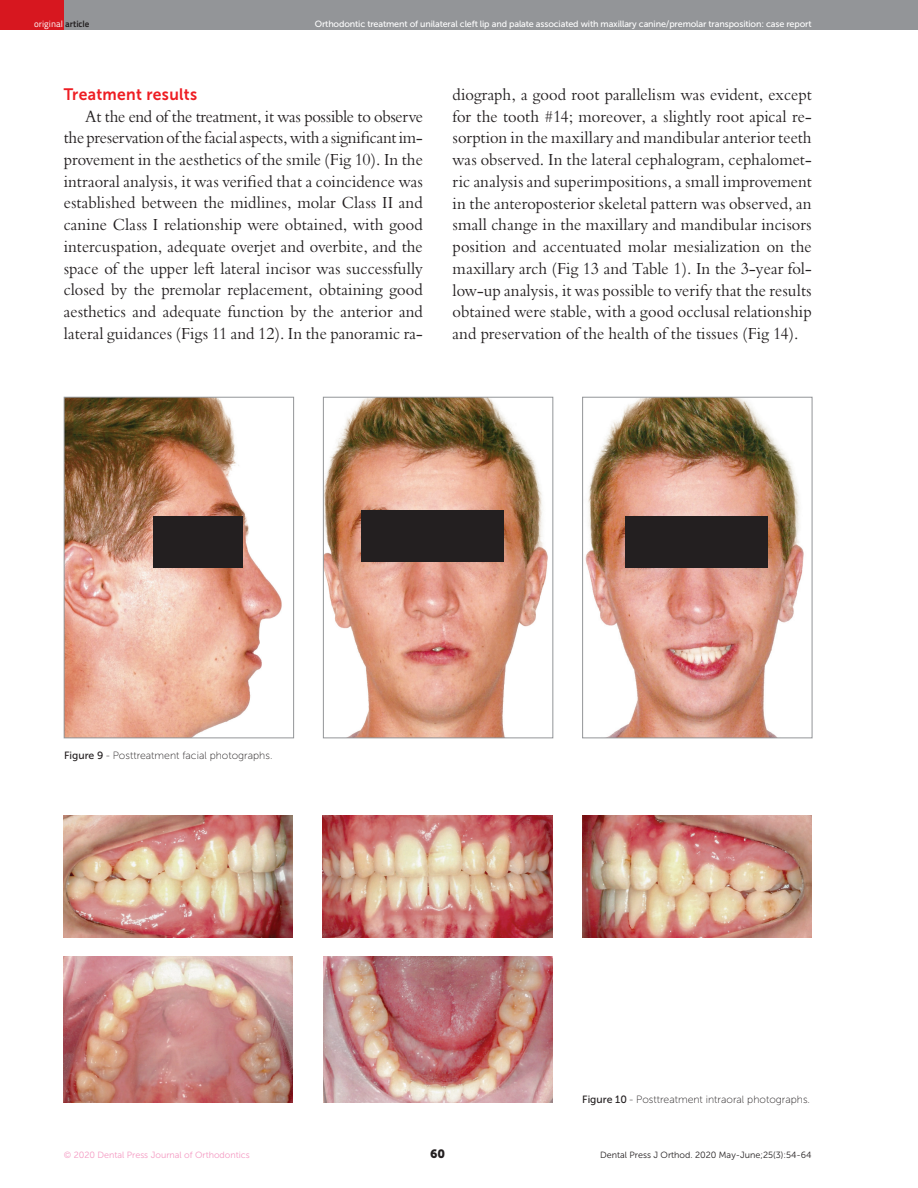
<style>
.page{position:relative;width:918px;height:1188px;background:#fff}
.page>*{position:absolute;margin:0;border:0;box-sizing:border-box;transform-origin:0 0}
.t1{font:16.5px/21.8px "Bergamo Std";letter-spacing:.01em;color:#231f20;text-align:justify;scale:.95 1}
.t2{font:16.5px "Museo Sans 700";letter-spacing:.02em;color:#ee1d23;scale:.95 1}
.t3{font:12px "Museo Sans 900";color:#231f20}
.t4{font:10.5px "Museo Sans 100";color:#231f20}
.t5{font:9px "Museo Sans 500";letter-spacing:-.015em;color:#fff}
.t6{font:9px "Museo Sans 300";color:#231f20}
.t7{font:9px "Museo Sans 300";color:#f499c2}
.t8{font:9px "Titillium Text 22 L";color:#fff}
.s1{font-weight:700;color:#231f20}
.s2{font-family:"Museo Sans 500"}
</style>
<div class="page">
<div style="left:0;top:0;width:918px;height:30px;background:#939598"></div>
<div style="left:0;top:0;width:64px;height:30px;background:#d7171f"></div>
<img style="left:325px;top:399px;width:223px;height:337px">
<div style="left:323px;top:397px;width:230px;height:341px;border:1px solid #939598"></div>
<img style="left:66px;top:399px;width:216px;height:337px">
<div style="left:64px;top:397px;width:230px;height:341px;border:1px solid #939598"></div>
<img style="left:585px;top:399px;width:219px;height:337px">
<div style="left:582px;top:397px;width:230px;height:341px;border:1px solid #939598"></div>
<img style="left:323px;top:816px;width:229px;height:121px">
<img style="left:63px;top:957px;width:230px;height:146px">
<img style="left:63px;top:816px;width:229px;height:121px">
<img style="left:582px;top:816px;width:230px;height:121px">
<img style="left:323px;top:957px;width:229px;height:146px">
<div style="left:362px;top:510px;width:142px;height:51px;background:#231f20"></div>
<div style="left:625px;top:517px;width:142px;height:51px;background:#231f20"></div>
<div style="left:153px;top:517px;width:90px;height:51px;background:#231f20"></div>
<p class="t8" style="left:34px;top:17px;width:57px">original <span class="s1">article</span></p>
<p class="t5" style="left:315px;top:19px;width:498px">Orthodontic treatment of unilateral cleft lip and palate associated with maxillary canine/premolar transposition: case report</p>
<p class="t2" style="left:64px;top:85px;width:142px">Treatment results</p>
<p class="t1" style="left:64px;top:105px;width:380px;text-indent:21px">At the end of the treatment, it was possible to observe the preservation of the facial aspects, with a significant im&shy;provement in the aesthetics of the smile (Fig 10). In the intraoral analysis, it was verified that a coincidence was established between the midlines, molar Class II and canine Class I relationship were obtained, with good intercuspation, adequate overjet and overbite, and the space of the upper left lateral incisor was successfully closed by the premolar replacement, obtaining good aesthetics and adequate function by the anterior and lateral guidances (Figs 11 and 12). In the panoramic ra-</p>
<p class="t1" style="left:453px;top:83px;width:380px">diograph, a good root parallelism was evident, except for the tooth #14; moreover, a slightly root apical re&shy;sorption in the maxillary and mandibular anterior teeth was observed. In the lateral cephalogram, cephalomet&shy;ric analysis and superimpositions, a small improvement in the anteroposterior skeletal pattern was observed, an small change in the maxillary and mandibular incisors position and accentuated molar mesialization on the maxillary arch (Fig 13 and Table 1). In the 3-year fol&shy;low-up analysis, it was possible to verify that the results obtained were stable, with a good occlusal relationship and preservation of the health of the tissues (Fig 14).</p>
<p class="t4" style="left:64px;top:750px;width:210px"><span class="s2">Figure 9</span> - Posttreatment facial photographs.</p>
<p class="t4" style="left:582px;top:1094px;width:229px"><span class="s2">Figure 10</span> - Posttreatment intraoral photographs.</p>
<p class="t7" style="left:64px;top:1150px;width:188px">© 2020 Dental Press Journal of Orthodontics</p>
<p class="t3" style="left:430px;top:1147px;width:17px">60</p>
<p class="t6" style="left:600px;top:1150px;width:213px">Dental Press J Orthod. 2020 May-June;25(3):54-64</p>
</div>
